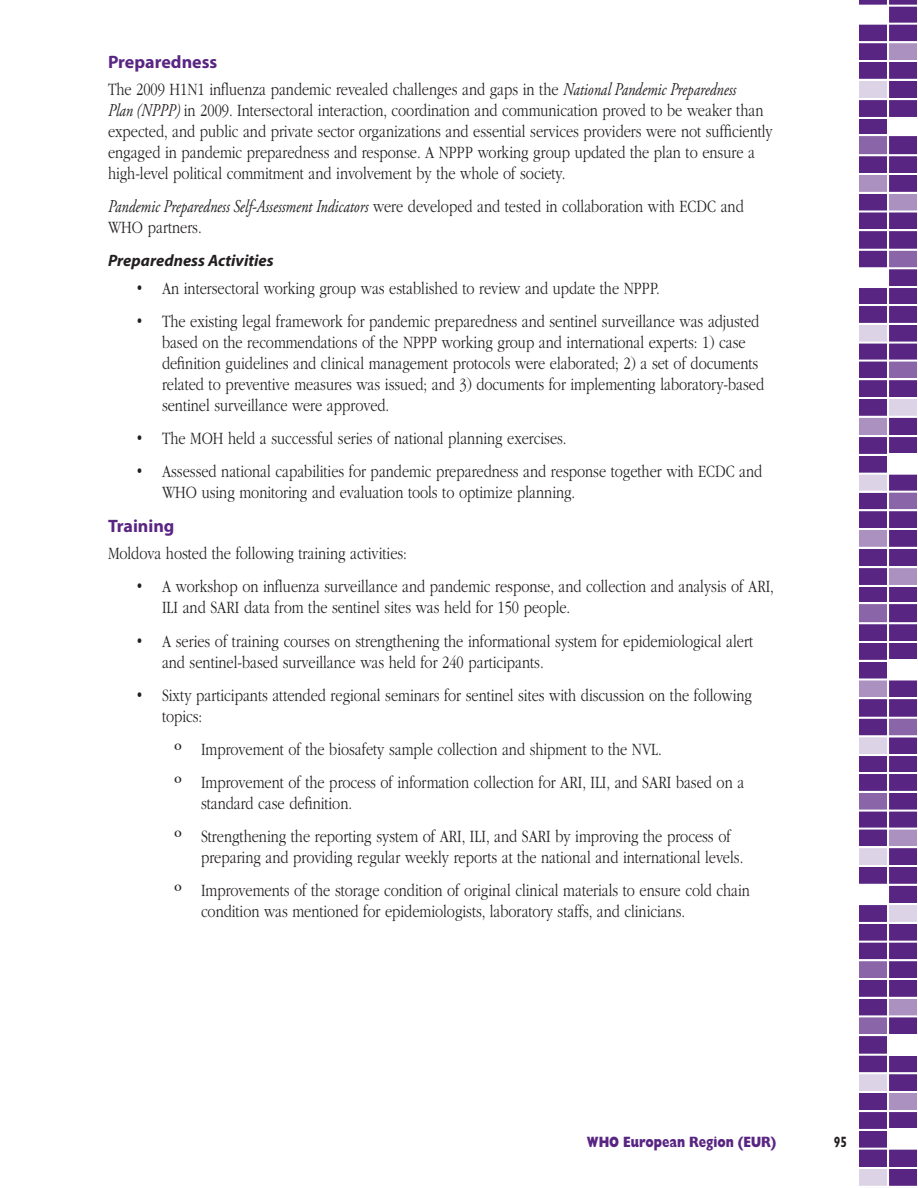
<style>
.page{position:relative;width:918px;height:1188px;background:#fff}
.page>*{position:absolute;margin:0;border:0;box-sizing:border-box;transform-origin:0 0}
.t1{font:300 18px/21px "ITC Garamond Std";color:#231f20;scale:.8 1}
.Heading_4_PURPLE{font:700 18px "Myriad Pro";color:#592583}
.Heading_5_FIVE{font:italic 700 16.5px "Myriad Pro";color:#231f20}
.t2{font:800 15px "Gill Sans Std";color:#592583;scale:.8 1}
.t3{font:700 15px "Gill Sans Std";color:#231f20;scale:.8 1}
.s1{font-family:"Adobe Garamond Pro";font-weight:400;font-style:italic}
.s2{font-family:"Adobe Garamond Pro";font-weight:400;font-size:21px}
</style>
<div class="page">
<svg style="left:859px;top:0;width:58px;height:1186px"></svg>
<p class="Heading_4_PURPLE" style="left:108px;top:50px;width:111px">Preparedness</p>
<p class="t1" style="left:108px;top:79px;width:832px">The 2009 H1N1 influenza pandemic revealed challenges and gaps in the <span class="s1">National Pandemic Preparedness<br>Plan (NPPP)</span> in 2009. Intersectoral interaction, coordination and communication proved to be weaker than expected, and public and private sector organizations and essential services providers were not sufficiently engaged in pandemic preparedness and response. A NPPP working group updated the plan to ensure a high-level political commitment and involvement by the whole of society.</p>
<p class="t1" style="left:108px;top:196px;width:796px"><span class="s1">Pandemic Preparedness Self-Assessment Indicators</span> were developed and tested in collaboration with ECDC and<br>WHO partners.</p>
<p class="Heading_5_FIVE" style="left:108px;top:250px;width:167px">Preparedness Activities</p>
<p class="t1" style="left:135px;top:278px;width:658px">• An intersectoral working group was established to review and update the NPPP.</p>
<p class="t1" style="left:162px;top:311px;width:754px;text-indent:-27px">• The existing legal framework for pandemic preparedness and sentinel surveillance was adjusted based on the recommendations of the NPPP working group and international experts: 1) case definition guidelines and clinical management protocols were elaborated; 2) a set of documents related to preventive measures was issued; and 3) documents for implementing laboratory-based sentinel surveillance were approved.</p>
<p class="t1" style="left:135px;top:428px;width:541px">• The MOH held a successful series of national planning exercises.</p>
<p class="t1" style="left:162px;top:462px;width:752px;text-indent:-27px">• Assessed national capabilities for pandemic preparedness and response together with ECDC and<br>WHO using monitoring and evaluation tools to optimize planning.</p>
<p class="Heading_4_PURPLE" style="left:108px;top:514px;width:68px">Training</p>
<p class="t1" style="left:108px;top:543px;width:375px">Moldova hosted the following training activities:</p>
<p class="t1" style="left:162px;top:577px;width:767px;text-indent:-27px">• A workshop on influenza surveillance and pandemic response, and collection and analysis of ARI,<br>ILI and SARI data from the sentinel sites was held for 150 people.</p>
<p class="t1" style="left:162px;top:631px;width:741px;text-indent:-27px">• A series of training courses on strengthening the informational system for epidemiological alert and sentinel-based surveillance was held for 240 participants.</p>
<p class="t1" style="left:162px;top:685px;width:739px;text-indent:-27px">• Sixty participants attended regional seminars for sentinel sites with discussion on the following topics:</p>
<p class="t1" style="left:174px;top:739px;width:611px"><span class="s2">ˏ</span> Improvement of the biosafety sample collection and shipment to the NVL.</p>
<p class="t1" style="left:201px;top:772px;width:681px;text-indent:-27px"><span class="s2">ˏ</span> Improvement of the process of information collection for ARI, ILI, and SARI based on a standard case definition.</p>
<p class="t1" style="left:201px;top:826px;width:680px;text-indent:-27px"><span class="s2">ˏ</span> Strengthening the reporting system of ARI, ILI, and SARI by improving the process of preparing and providing regular weekly reports at the national and international levels.</p>
<p class="t1" style="left:201px;top:880px;width:688px;text-indent:-27px"><span class="s2">ˏ</span> Improvements of the storage condition of original clinical materials to ensure cold chain condition was mentioned for epidemiologists, laboratory staffs, and clinicians.</p>
<p class="t2" style="left:587px;top:1133px;width:238px">WHO European Region (EUR)</p>
<p class="t3" style="left:834px;top:1133px;width:18px">95</p>
</div>
